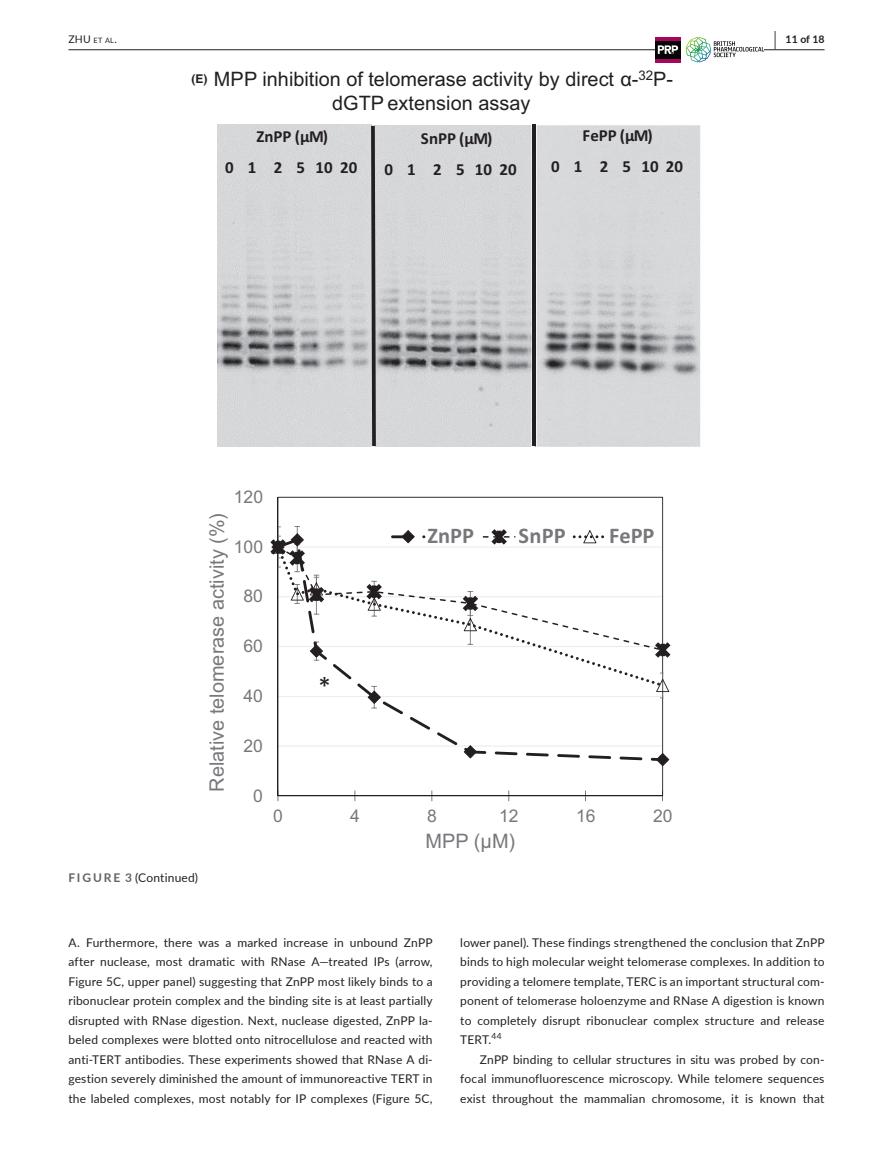
<style>
.page{position:relative;width:893px;height:1174px;background:#fff}
.page>*{position:absolute;margin:0;border:0;box-sizing:border-box;transform-origin:0 0}
.t1{font:26.1px "Calibri";color:#231f20}
.t2{font:700 22.35px "Calibri";color:#76787b}
.t3{font:19.95px/23.9px "Arial";color:#231f20;text-align:center}
.t4{font:19.95px "Arial";color:#76787b}
.t5{font:17.55px "Arial";color:#76787b}
.t6{font:700 16.95px/30.6px "Calibri";color:#231f20;text-align:center}
.t7{font:12px/19.5px "Lato";letter-spacing:.015em;color:#231f20;text-align:justify}
.t8{font:10.5px "Lato";color:#231f20}
.t9{font:700 10.5px "Lato";color:#231f20}
.t10{font:8.4px "Lato";color:#231f20}
.s1{font-size:7.35px}
.s2{font-size:19.5px}
.s3{font-weight:700;color:#636366}
</style>
<div class="page">
<hr style="left:68px;top:49px;width:756px;height:1px;background:#231f20">
<div style="left:655px;top:37px;width:109px;height:25px;background:#fff"></div>
<div style="left:655px;top:37px;width:26px;height:25px;background:#070606"></div>
<hr style="left:655px;top:37px;width:26px;height:3px;background:#a60660">
<hr style="left:655px;top:59px;width:26px;height:3px;background:#a60660">
<svg style="left:658px;top:45px;width:20px;height:9px"></svg>
<svg style="left:686px;top:37px;width:78px;height:25px"></svg>
<img style="left:374px;top:126px;width:157px;height:321px">
<img style="left:217px;top:125px;width:154px;height:322px">
<svg style="left:277px;top:497px;width:386px;height:299px"></svg>
<hr style="left:278px;top:497px;width:1px;height:298px;background:#231f20">
<hr style="left:278px;top:795px;width:385px;height:1px;background:#231f20">
<svg style="left:278px;top:661px;width:385px;height:100px"></svg>
<svg style="left:368px;top:686px;width:13px;height:22px"></svg>
<svg style="left:464px;top:745px;width:13px;height:13px"></svg>
<svg style="left:656px;top:753px;width:13px;height:13px"></svg>
<svg style="left:278px;top:661px;width:382px;height:24px"></svg>
<svg style="left:656px;top:672px;width:13px;height:26px"></svg>
<svg style="left:270px;top:526px;width:400px;height:135px"></svg>
<svg style="left:531px;top:124px;width:170px;height:323px;background:#cfd0d2"></svg>
<hr style="left:532px;top:125px;width:4px;height:321px;background:#231f20">
<svg style="left:371px;top:126px;width:5px;height:320px;background:#4f4d4e"></svg>
<p class="t8" style="left:68px;top:31px;width:50px">ZHU <span class="s1">et al</span>.</p>
<p class="t9" style="left:774px;top:31px;width:52px"><span class="s2">|</span> 11 of 18</p>
<h3 class="t3" style="left:191px;top:67px;width:483px"><sup>(E)</sup> MPP inhibition of telomerase activity by direct α-<sup>32</sup>P&shy;dGTP extension assay</h3>
<h3 class="t6" style="left:256px;top:121px;width:73px">ZnPP (µM)</h3>
<h3 class="t6" style="left:421px;top:123px;width:73px">SnPP (µM)</h3>
<h3 class="t6" style="left:225px;top:151px;width:134px">0 1 2 5 10 20</h3>
<h3 class="t6" style="left:384px;top:154px;width:134px">0 1 2 5 10 20</h3>
<h3 class="t6" style="left:551px;top:120px;width:133px">FePP (µM)<br>0 1 2 5 10 20</h3>
<h3 class="t5" style="left:234px;top:484px;width:31px">120</h3>
<p class="t7" style="left:68px;top:867px;width:131px"><span class="s3">FIGURE 3</span> (Continued)</p>
<h3 class="t4" style="left:203px;top:791px;width:280px;rotate:-90deg">R evi tale mol et esare yt i v i tca %( )</h3>
<h3 class="t5" style="left:234px;top:534px;width:31px">100</h3>
<h3 class="t5" style="left:244px;top:584px;width:21px">80</h3>
<h3 class="t5" style="left:244px;top:634px;width:21px">60</h3>
<h3 class="t5" style="left:244px;top:684px;width:21px">40</h3>
<h3 class="t5" style="left:244px;top:733px;width:21px">20</h3>
<h3 class="t5" style="left:253px;top:783px;width:11px">0</h3>
<h1 class="t1" style="left:318px;top:668px;width:15px">*</h1>
<h2 class="t2" style="left:427px;top:520px;width:48px">ZnPP</h2>
<h2 class="t2" style="left:518px;top:520px;width:49px">SnPP</h2>
<h2 class="t2" style="left:609px;top:520px;width:47px">FePP</h2>
<h3 class="t5" style="left:273px;top:804px;width:11px">0</h3>
<h3 class="t5" style="left:350px;top:804px;width:11px">4</h3>
<h3 class="t5" style="left:427px;top:804px;width:11px">8</h3>
<h3 class="t5" style="left:499px;top:804px;width:21px">12</h3>
<h3 class="t5" style="left:576px;top:804px;width:21px">16</h3>
<h3 class="t5" style="left:653px;top:804px;width:21px">20</h3>
<h3 class="t4" style="left:425px;top:827px;width:91px">MPP (µM)</h3>
<p class="t7" style="left:68px;top:932px;width:366px">A. Furthermore, there was a marked increase in unbound ZnPP after nuclease, most dramatic with RNase A—treated IPs (arrow, Figure 5C, upper panel) suggesting that ZnPP most likely binds to a ribonuclear protein complex and the binding site is at least partially disrupted with RNase digestion. Next, nuclease digested, ZnPP la&shy;beled complexes were blotted onto nitrocellulose and reacted with anti-TERT antibodies. These experiments showed that RNase A di&shy;gestion severely diminished the amount of immunoreactive TERT in the labeled complexes, most notably for IP complexes (Figure 5C,</p>
<p class="t7" style="left:460px;top:932px;width:366px">lower panel). These findings strengthened the conclusion that ZnPP binds to high molecular weight telomerase complexes. In addition to providing a telomere template, TERC is an important structural com&shy;ponent of telomerase holoenzyme and RNase A digestion is known to completely disrupt ribonuclear complex structure and release TERT.</p>
<p class="t10" style="left:491px;top:1030px;width:12px">44</p>
<p class="t7" style="left:460px;top:1049px;width:366px;text-indent:20px">ZnPP binding to cellular structures in situ was probed by con&shy;focal immunofluorescence microscopy. While telomere sequences exist throughout the mammalian chromosome, it is known that</p>
</div>
